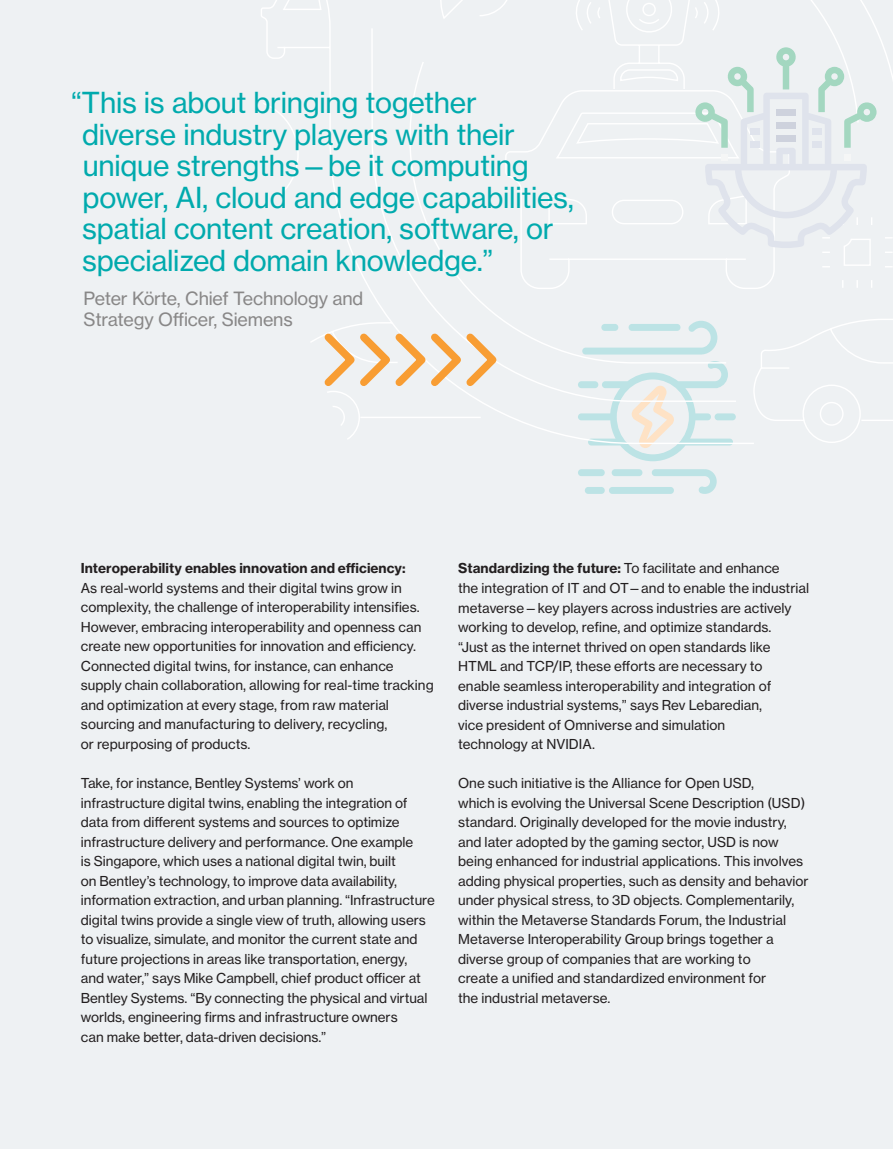
<style>
.page{position:relative;width:893px;height:1149px;background:#fff}
.page>*{position:absolute;margin:0;border:0;box-sizing:border-box;transform-origin:0 0}
.t1{font:28.5px/31.5px "N Haas Grotesk TX Std 55 Rg";letter-spacing:-.01em;color:#00aaad}
.t2{font:18px/21px "N Haas Grotesk TX Std 55 Rg";letter-spacing:-.01em;color:#888787}
.t3{font:13.5px/19.5px "N Haas Grotesk TX Std 55 Rg";color:#231f20}
.t4{font:13.5px "N Haas Grotesk TX Std 75 Bd";letter-spacing:.005em;color:#231f20}
.s1{font-family:"N Haas Grotesk TX Std 55 Rg"}
</style>
<div class="page">
<div style="left:0;top:0;width:893px;height:1148px;background:#eef1f3"></div>
<svg style="left:261px;top:0;width:632px;height:494px"></svg>
<svg style="left:695px;top:47px;width:181px;height:201px"></svg>
<div style="left:844px;top:154px;width:7px;height:7px;background:#f5f6f6"></div>
<div style="left:776px;top:109px;width:20px;height:6px;background:#ced2dd"></div>
<div style="left:776px;top:122px;width:20px;height:6px;background:#ced2dd"></div>
<div style="left:776px;top:135px;width:20px;height:6px;background:#ced2dd"></div>
<div style="left:812px;top:128px;width:10px;height:7px;background:#dfe3ec"></div>
<div style="left:812px;top:141px;width:10px;height:7px;background:#dfe3ec"></div>
<div style="left:750px;top:128px;width:10px;height:7px;background:#dfe3ec"></div>
<div style="left:750px;top:141px;width:10px;height:7px;background:#dfe3ec"></div>
<svg style="left:318px;top:326px;width:185px;height:67px"></svg>
<h1 class="t1" style="left:82px;top:87px;width:493px;text-indent:-11px">“This is about bringing together diverse industry players with their unique strengths—be it computing power, AI, cloud and edge capabilities, spatial content creation, software, or specialized domain knowledge.”</h1>
<h2 class="t2" style="left:83px;top:288px;width:281px">Peter Körte, Chief Technology and<br>Strategy Officer, Siemens</h2>
<p class="t4" style="left:81px;top:559px;width:326px">Interoperability enables innovation and efficiency:</p>
<p class="t3" style="left:81px;top:578px;width:354px">As real-world systems and their digital twins grow in complexity, the challenge of interoperability intensifies.<br>However, embracing interoperability and openness can create new opportunities for innovation and efficiency.<br>Connected digital twins, for instance, can enhance supply chain collaboration, allowing for real-time tracking and optimization at every stage, from raw material sourcing and manufacturing to delivery, recycling,<br>or repurposing of products.</p>
<p class="t3" style="left:81px;top:773px;width:355px">Take, for instance, Bentley Systems’ work on infrastructure digital twins, enabling the integration of data from different systems and sources to optimize infrastructure delivery and performance. One example<br>is Singapore, which uses a national digital twin, built<br>on Bentley’s technology, to improve data availability, information extraction, and urban planning. “Infrastructure digital twins provide a single view of truth, allowing users to visualize, simulate, and monitor the current state and future projections in areas like transportation, energy,<br>and water,” says Mike Campbell, chief product officer at Bentley Systems. “By connecting the physical and virtual worlds, engineering firms and infrastructure owners<br>can make better, data-driven decisions.”</p>
<p class="t4" style="left:458px;top:560px;width:323px">Standardizing the future: <span class="s1">To facilitate and enhance</span></p>
<p class="t3" style="left:458px;top:578px;width:353px">the integration of IT and OT—and to enable the industrial metaverse—key players across industries are actively working to develop, refine, and optimize standards.<br>“Just as the internet thrived on open standards like HTML and TCP/IP, these efforts are necessary to<br>enable seamless interoperability and integration of diverse industrial systems,” says Rev Lebaredian,<br>vice president of Omniverse and simulation<br>technology at NVIDIA.</p>
<p class="t3" style="left:458px;top:773px;width:352px">One such initiative is the Alliance for Open USD,<br>which is evolving the Universal Scene Description (USD) standard. Originally developed for the movie industry, and later adopted by the gaming sector, USD is now being enhanced for industrial applications. This involves adding physical properties, such as density and behavior under physical stress, to 3D objects. Complementarily, within the Metaverse Standards Forum, the Industrial Metaverse Interoperability Group brings together a diverse group of companies that are working to<br>create a unified and standardized environment for<br>the industrial metaverse.</p>
</div>
